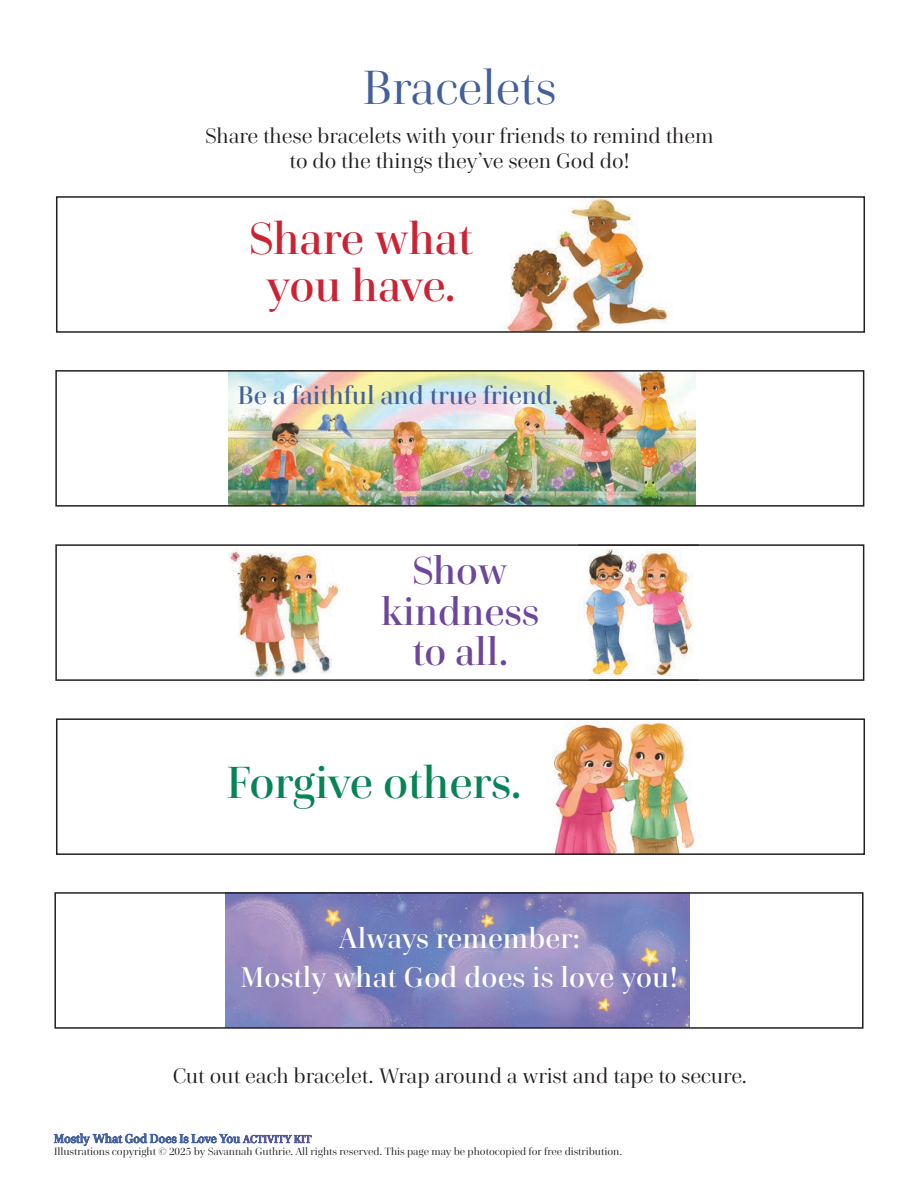
<style>
.page{position:relative;width:918px;height:1188px;background:#fff}
.page>*{position:absolute;margin:0;border:0;box-sizing:border-box;transform-origin:0 0}
.t1{font:48px "Cardillac";color:#43609c}
.t2{font:500 45px/46.5px "Cardillac";letter-spacing:-.005em;color:#cb2334;text-align:center}
.t3{font:500 45px "Cardillac";color:#068454}
.t4{font:500 39px/40.5px "Cardillac";color:#6e469c;text-align:center}
.t5{font:500 28.5px/39px "Cardillac";letter-spacing:.01em;color:#fff;text-align:center}
.t6{font:500 25.5px "Cardillac";color:#43609c}
.t7{font:21px/25.5px "Cardillac";color:#231f20;text-align:center}
.t8{font:500 12px "Cardillac";letter-spacing:-.005em;color:#43609c}
.t9{font:10.5px "Cardillac";color:#231f20}
.s1{font-size:10.5px;color:#6e469c}
</style>
<div class="page">
<svg style="left:54px;top:1134px;width:257px;height:12px"></svg>
<img style="left:229px;top:373px;width:466px;height:131px">
<div style="left:55px;top:370px;width:809px;height:137px;border:2px solid #231f20"></div>
<img style="left:505px;top:199px;width:163px;height:131px">
<div style="left:56px;top:196px;width:809px;height:137px;border:2px solid #231f20"></div>
<img style="left:553px;top:722px;width:148px;height:130px">
<div style="left:56px;top:718px;width:809px;height:137px;border:2px solid #231f20"></div>
<svg style="left:55px;top:544px;width:809px;height:137px"></svg>
<img style="left:578px;top:544px;width:121px;height:137px">
<img style="left:228px;top:548px;width:111px;height:129px">
<img style="left:225px;top:895px;width:465px;height:131px">
<div style="left:54px;top:892px;width:810px;height:137px;border:2px solid #231f20"></div>
<h1 class="t1" style="left:363px;top:57px;width:195px">Bracelets</h1>
<p class="t7" style="left:205px;top:122px;width:510px">Share these bracelets with your friends to remind them to do the things they’ve seen God do!</p>
<h2 class="t2" style="left:249px;top:215px;width:225px">Share what you have.</h2>
<p class="t6" style="left:238px;top:379px;width:322px">Be a faithful and true friend.</p>
<h3 class="t4" style="left:381px;top:550px;width:160px">Show kindness to all.</h3>
<h2 class="t3" style="left:227px;top:754px;width:295px">Forgive others.</h2>
<h3 class="t5" style="left:240px;top:918px;width:439px">Always remember:<br>Mostly what God does is love you!</h3>
<p class="t7" style="left:173px;top:1063px;width:575px">Cut out each bracelet. Wrap around a wrist and tape to secure.</p>
<p class="t8" style="left:54px;top:1131px;width:259px">Mostly What God Does Is Love You <span class="s1">ACTIVITY KIT</span></p>
<p class="t9" style="left:54px;top:1144px;width:570px">Illustrations copyright © 2025 by Savannah Guthrie. All rights reserved. This page may be photocopied for free distribution.</p>
</div>
